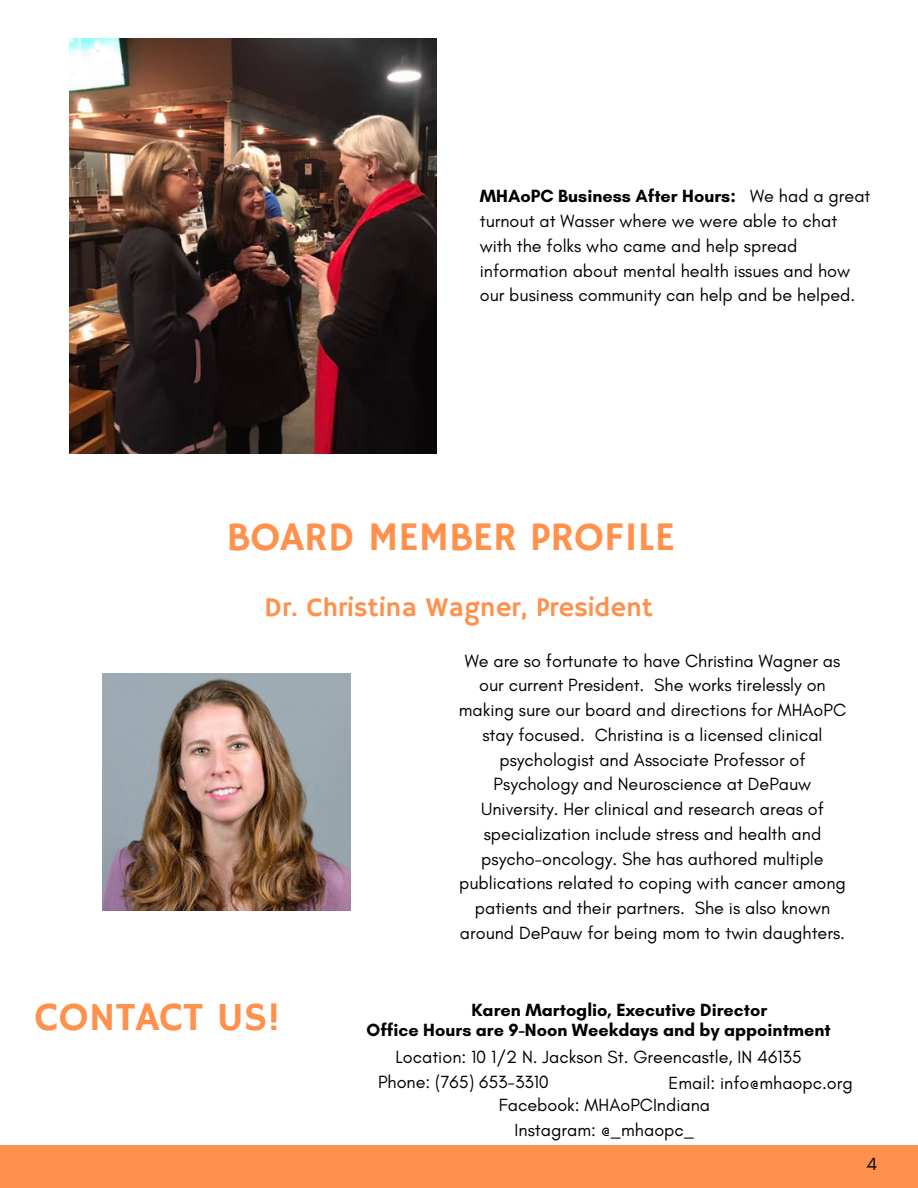
<style>
.page{position:relative;width:918px;height:1188px;background:#fff}
.page>*{position:absolute;margin:0;border:0;box-sizing:border-box;transform-origin:0 0}
.t1{font:40.5px "Hammersmith One";color:#ff914d}
.t2{font:27px "Hammersmith One";color:#ff914d}
.t3{font:18px/24.8px "Glacial Indifference";color:#000}
.t4{font:700 18px "Glacial Indifference";color:#000}
.s1{font-weight:700}
</style>
<div class="page">
<div style="left:0;top:1146px;width:918px;height:42px;background:#ff914d"></div>
<img style="left:102px;top:673px;width:249px;height:238px">
<img style="left:70px;top:39px;width:367px;height:415px">
<p class="t3" style="left:480px;top:184px;width:392px"><span class="s1">MHAoPC Business After Hours:</span> We had a great turnout at Wasser where we were able to chat with the folks who came and help spread information about mental health issues and how our business community can help and be helped.</p>
<p class="t1" style="left:227px;top:513px;width:450px">BOARD MEMBER PROFILE</p>
<p class="t2" style="left:264px;top:592px;width:390px">Dr. Christina Wagner, President</p>
<p class="t1" style="left:35px;top:993px;width:247px">CONTACT US!</p>
<p class="t3" style="left:459px;top:648px;width:389px;text-align:center">We are so fortunate to have Christina Wagner as our current President. She works tirelessly on making sure our board and directions for MHAoPC stay focused. Christina is a licensed clinical psychologist and Associate Professor of Psychology and Neuroscience at DePauw University. Her clinical and research areas of specialization include stress and health and psycho-oncology. She has authored multiple publications related to coping with cancer among patients and their partners. She is also known around DePauw for being mom to twin daughters.</p>
<p class="t4" style="left:472px;top:999px;width:297px">Karen Martoglio, Executive Director</p>
<p class="t4" style="left:367px;top:1019px;width:466px">Office Hours are 9-Noon Weekdays and by appointment</p>
<p class="t3" style="left:396px;top:1044px;width:408px">Location: 10 1/2 N. Jackson St. Greencastle, IN 46135</p>
<p class="t3" style="left:668px;top:1070px;width:186px">Email: info@mhaopc.org</p>
<p class="t3" style="left:499px;top:1092px;width:213px">Facebook: MHAoPCIndiana</p>
<p class="t3" style="left:515px;top:1117px;width:181px">Instagram: @_mhaopc_</p>
<p class="t3" style="left:378px;top:1069px;width:172px">Phone: (765) 653-3310</p>
<p class="t3" style="left:867px;top:1152px;width:12px">4</p>
</div>
